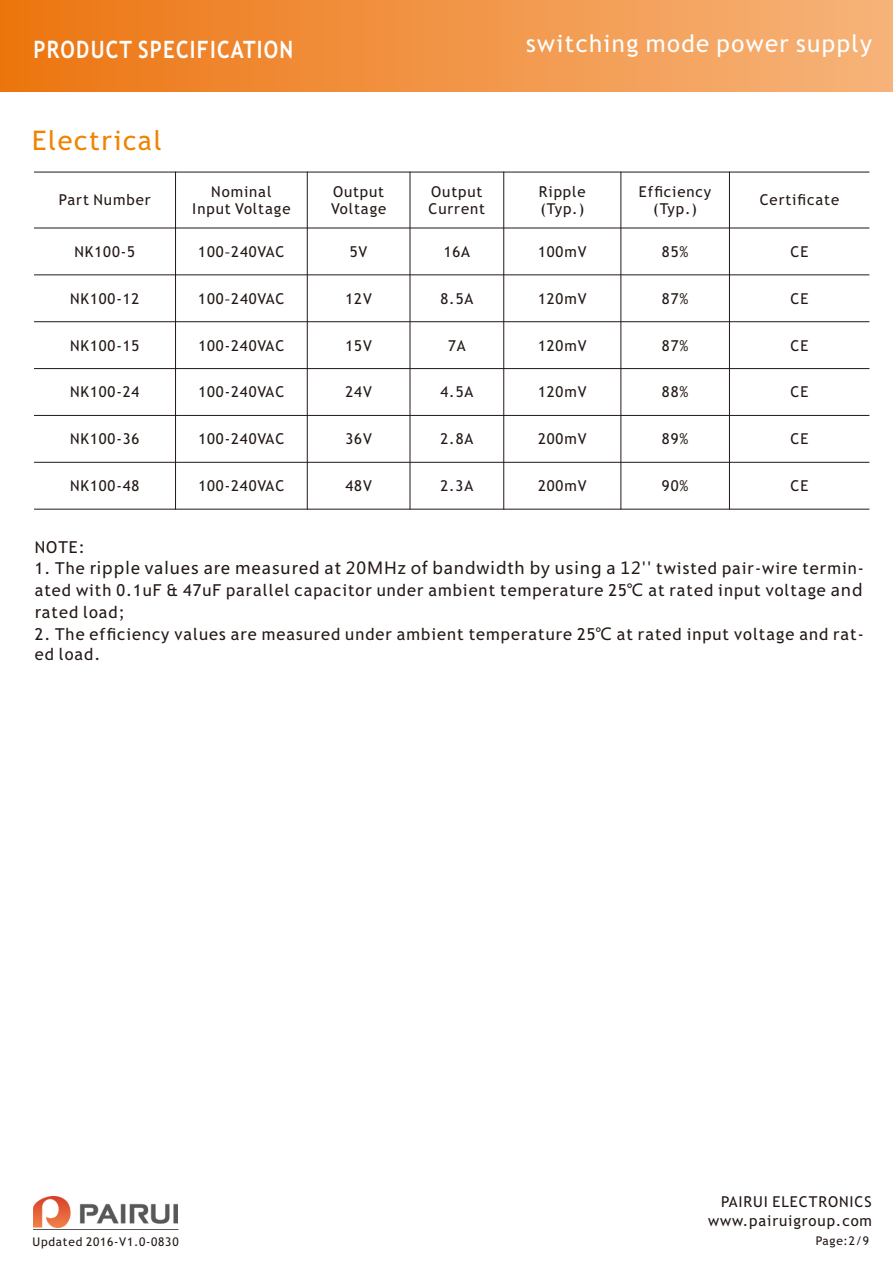
<style>
.page{position:relative;width:893px;height:1263px;background:#fff}
.page>*{position:absolute;margin:0;border:0;box-sizing:border-box;transform-origin:0 0}
.t1{font:27px "Trebuchet MS";letter-spacing:.06em;color:#f08300}
.t2{font:24px "Trebuchet MS";letter-spacing:.06em;color:#fff}
.t3{font:700 24px "Trebuchet MS";letter-spacing:.06em;color:#fff;scale:.86 1}
.t4{font:16.5px/21.8px "Trebuchet MS";letter-spacing:.06em;color:#231916}
.t5{font:16.5px "Microsoft Ya Hei";letter-spacing:.06em;color:#231916}
.t6{font:15px/17.4px "Trebuchet MS";letter-spacing:.06em;color:#231916}
.t7{font:12px "Trebuchet MS";letter-spacing:.06em;color:#231916}
.s1{font-family:"Microsoft Ya Hei";font-size:13.5px}
.s2{font-family:"Trebuchet MS"}
.s3{font-family:"Microsoft Ya Hei"}
</style>
<div class="page">
<div style="left:0;top:0;width:893px;height:91px;background:linear-gradient(to right,#ec7511,#f6b47b)"></div>
<hr style="left:175px;top:172px;width:1px;height:338px;background:#231916">
<hr style="left:307px;top:172px;width:1px;height:338px;background:#231916">
<hr style="left:410px;top:172px;width:1px;height:338px;background:#231916">
<hr style="left:503px;top:172px;width:1px;height:338px;background:#231916">
<hr style="left:620px;top:172px;width:1px;height:338px;background:#231916">
<hr style="left:729px;top:172px;width:1px;height:338px;background:#231916">
<hr style="left:34px;top:509px;width:835px;height:1px;background:#231916">
<hr style="left:34px;top:462px;width:835px;height:1px;background:#231916">
<hr style="left:34px;top:415px;width:835px;height:1px;background:#231916">
<hr style="left:34px;top:368px;width:835px;height:1px;background:#231916">
<hr style="left:34px;top:321px;width:835px;height:1px;background:#231916">
<hr style="left:34px;top:274px;width:835px;height:1px;background:#231916">
<hr style="left:34px;top:228px;width:835px;height:1px;background:#231916">
<hr style="left:34px;top:172px;width:835px;height:1px;background:#231916">
<img style="left:33px;top:1196px;width:144px;height:31px">
<hr style="left:33px;top:1229px;width:145px;height:1px;background:#595857">
<h2 class="t3" style="left:33px;top:40px;width:304px">PRODUCT SPECIFICATION</h2>
<h1 class="t1" style="left:32px;top:130px;width:131px">Electrical</h1>
<h2 class="t2" style="left:526px;top:34px;width:347px">switching mode power supply</h2>
<p class="t6" style="left:59px;top:193px;width:93px">Part Number</p>
<p class="t6" style="left:192px;top:184px;width:100px;text-align:center">Nominal<br>Input Voltage</p>
<p class="t6" style="left:331px;top:184px;width:57px">Output<br>Voltage</p>
<p class="t6" style="left:429px;top:184px;width:58px">Output<br>Current</p>
<p class="t6" style="left:539px;top:184px;width:48px">Ripple (Typ.)</p>
<p class="t6" style="left:639px;top:184px;width:74px;text-align:center">Efficiency (Typ.)</p>
<p class="t6" style="left:760px;top:193px;width:81px">Certificate</p>
<p class="t6" style="left:74px;top:244px;width:62px">NK100-5</p>
<p class="t6" style="left:198px;top:244px;width:88px">100<span class="s1">-</span>240VAC</p>
<p class="t6" style="left:350px;top:244px;width:19px">5V</p>
<p class="t6" style="left:444px;top:244px;width:28px">16A</p>
<p class="t6" style="left:538px;top:244px;width:50px">100mV</p>
<p class="t6" style="left:662px;top:244px;width:28px">85%</p>
<p class="t6" style="left:790px;top:244px;width:19px">CE</p>
<p class="t6" style="left:70px;top:291px;width:71px">NK100-12</p>
<p class="t6" style="left:198px;top:291px;width:88px">100<span class="s1">-</span>240VAC</p>
<p class="t6" style="left:345px;top:291px;width:28px">12V</p>
<p class="t6" style="left:440px;top:291px;width:34px">8.5A</p>
<p class="t6" style="left:538px;top:291px;width:50px">120mV</p>
<p class="t6" style="left:662px;top:291px;width:28px">87%</p>
<p class="t6" style="left:790px;top:291px;width:19px">CE</p>
<p class="t6" style="left:70px;top:338px;width:71px">NK100-15</p>
<p class="t6" style="left:198px;top:338px;width:87px">100-240VAC</p>
<p class="t6" style="left:345px;top:338px;width:28px">15V</p>
<p class="t6" style="left:448px;top:338px;width:19px">7A</p>
<p class="t6" style="left:538px;top:338px;width:50px">120mV</p>
<p class="t6" style="left:662px;top:338px;width:28px">87%</p>
<p class="t6" style="left:790px;top:338px;width:19px">CE</p>
<p class="t6" style="left:70px;top:385px;width:71px">NK100-24</p>
<p class="t6" style="left:198px;top:385px;width:87px">100-240VAC</p>
<p class="t6" style="left:345px;top:385px;width:28px">24V</p>
<p class="t6" style="left:440px;top:385px;width:34px">4.5A</p>
<p class="t6" style="left:538px;top:385px;width:50px">120mV</p>
<p class="t6" style="left:662px;top:385px;width:28px">88%</p>
<p class="t6" style="left:790px;top:385px;width:19px">CE</p>
<p class="t6" style="left:70px;top:432px;width:71px">NK100-36</p>
<p class="t6" style="left:198px;top:432px;width:87px">100-240VAC</p>
<p class="t6" style="left:345px;top:432px;width:28px">36V</p>
<p class="t6" style="left:440px;top:432px;width:34px">2.8A</p>
<p class="t6" style="left:538px;top:432px;width:50px">200mV</p>
<p class="t6" style="left:662px;top:432px;width:28px">89%</p>
<p class="t6" style="left:790px;top:432px;width:19px">CE</p>
<p class="t6" style="left:70px;top:478px;width:71px">NK100-48</p>
<p class="t6" style="left:198px;top:478px;width:87px">100-240VAC</p>
<p class="t6" style="left:345px;top:478px;width:28px">48V</p>
<p class="t6" style="left:440px;top:478px;width:34px">2.3A</p>
<p class="t6" style="left:538px;top:478px;width:50px">200mV</p>
<p class="t6" style="left:662px;top:478px;width:28px">90%</p>
<p class="t6" style="left:790px;top:478px;width:19px">CE</p>
<p class="t4" style="left:35px;top:538px;width:52px">NOTE:</p>
<p class="t5" style="left:35px;top:561px;width:830px"><span class="s2">1. The</span> ripple values are measured at 20MHz of bandwidth by using a 12'' <span class="s2">twisted pair-wire termin-</span></p>
<p class="t4" style="left:35px;top:581px;width:829px">ated with 0.1uF &amp; 47uF parallel capacitor under ambient temperature 25<span class="s3">℃</span> at rated input voltage <span class="s3">and r</span>ated load;</p>
<p class="t4" style="left:35px;top:625px;width:831px;line-height:19.8px">2. The efficiency values are measured under ambient temperature 25<span class="s3">℃</span> at rated input voltage and rat&shy;ed load.</p>
<p class="t7" style="left:33px;top:1237px;width:147px">Updated 2016-V1.0-0830</p>
<p class="t6" style="left:721px;top:1194px;width:152px">PAIRUI ELECTRONICS</p>
<p class="t7" style="left:816px;top:1236px;width:55px">Page:2/9</p>
<p class="t6" style="left:708px;top:1213px;width:165px">www.pairuigroup.com</p>
</div>
